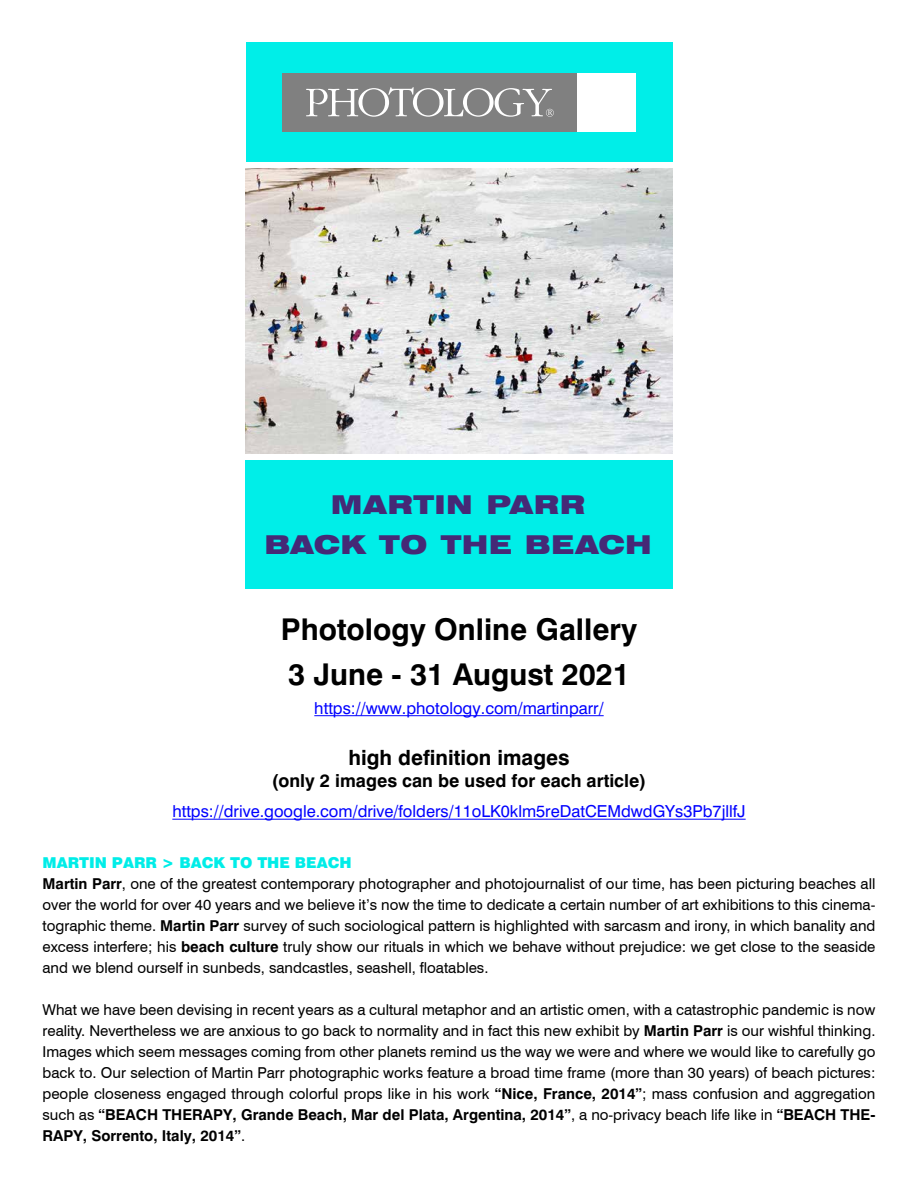
<style>
.page{position:relative;width:918px;height:1188px;background:#fff}
.page>*{position:absolute;margin:0;border:0;box-sizing:border-box;transform-origin:0 0}
.t1{font:700 30px/45px "Swiss 721 BT";color:#000}
.t2{font:900 expanded 25.95px/39.5px "Swiss 721 BT";letter-spacing:.015em;color:#452976;text-align:center}
.t3{font:700 21px "Swiss 721 BT";color:#000}
.t4{font:700 18px "Swiss 721 BT";color:#000}
.t5{font:16.5px "Swis 721 BT Regular 2";color:#00f}
.t6{font:15px/21px "Swiss 721 BT";color:#000}
.s1{font-weight:900;color:#00ede8}
.s2{font-weight:700}
</style>
<div class="page">
<hr style="left:314px;top:715px;width:290px;height:1px;background:#00f">
<hr style="left:172px;top:819px;width:574px;height:1px;background:#00f">
<div style="left:245px;top:460px;width:428px;height:129px;background:#00eee8"></div>
<div style="left:246px;top:43px;width:426px;height:119px;background:#00eee8"></div>
<div style="left:282px;top:73px;width:296px;height:59px;background:#808080"></div>
<div style="left:578px;top:73px;width:58px;height:59px;background:#fff"></div>
<svg style="left:306px;top:87px;width:248px;height:30px"></svg>
<img style="left:246px;top:169px;width:426px;height:284px">
<h2 class="t2" style="left:264px;top:485px;width:389px">MARTIN PARR<br>BACK TO THE BEACH</h2>
<h1 class="t1" style="left:281px;top:607px;width:358px">Photology Online Gallery<br>3 June - 31 August 2021</h1>
<p class="t5" style="left:314px;top:698px;width:291px">https://www.photology.com/martinparr/</p>
<h3 class="t3" style="left:348px;top:744px;width:223px">high definition images</h3>
<p class="t4" style="left:272px;top:770px;width:376px">(only 2 images can be used for each article)</p>
<p class="t5" style="left:172px;top:801px;width:575px">https://drive.google.com/drive/folders/11oLK0klm5reDatCEMdwdGYs3Pb7jllfJ</p>
<p class="t6" style="left:43px;top:852px;width:835px"><span class="s1">MARTIN PARR &gt; BACK TO THE BEACH<br></span><span class="s2">Martin Parr</span>, one of the greatest contemporary photographer and photojournalist of our time, has been picturing beaches all over the world for over 40 years and we believe it’s now the time to dedicate a certain number of art exhibitions to this cinema&shy;tographic theme. <span class="s2">Martin Parr</span> survey of such sociological pattern is highlighted with sarcasm and irony, in which banality and excess interfere; his <span class="s2">beach culture</span> truly show our rituals in which we behave without prejudice: we get close to the seaside and we blend ourself in sunbeds, sandcastles, seashell, floatables.</p>
<p class="t6" style="left:43px;top:999px;width:834px;text-align:justify">What we have been devising in recent years as a cultural metaphor and an artistic omen, with a catastrophic pandemic is now reality. Nevertheless we are anxious to go back to normality and in fact this new exhibit by <span class="s2">Martin Parr</span> is our wishful thinking.<br>Images which seem messages coming from other planets remind us the way we were and where we would like to carefully go back to. Our selection of Martin Parr photographic works feature a broad time frame (more than 30 years) of beach pictures: people closeness engaged through colorful props like in his work <span class="s2">“Nice, France, 2014”</span>; mass confusion and aggregation such as <span class="s2">“BEACH THERAPY, Grande Beach, Mar del Plata, Argentina, 2014”</span>, a no-privacy beach life like in <span class="s2">“BEACH THE-RAPY, Sorrento, Italy, 2014”</span>.</p>
</div>
